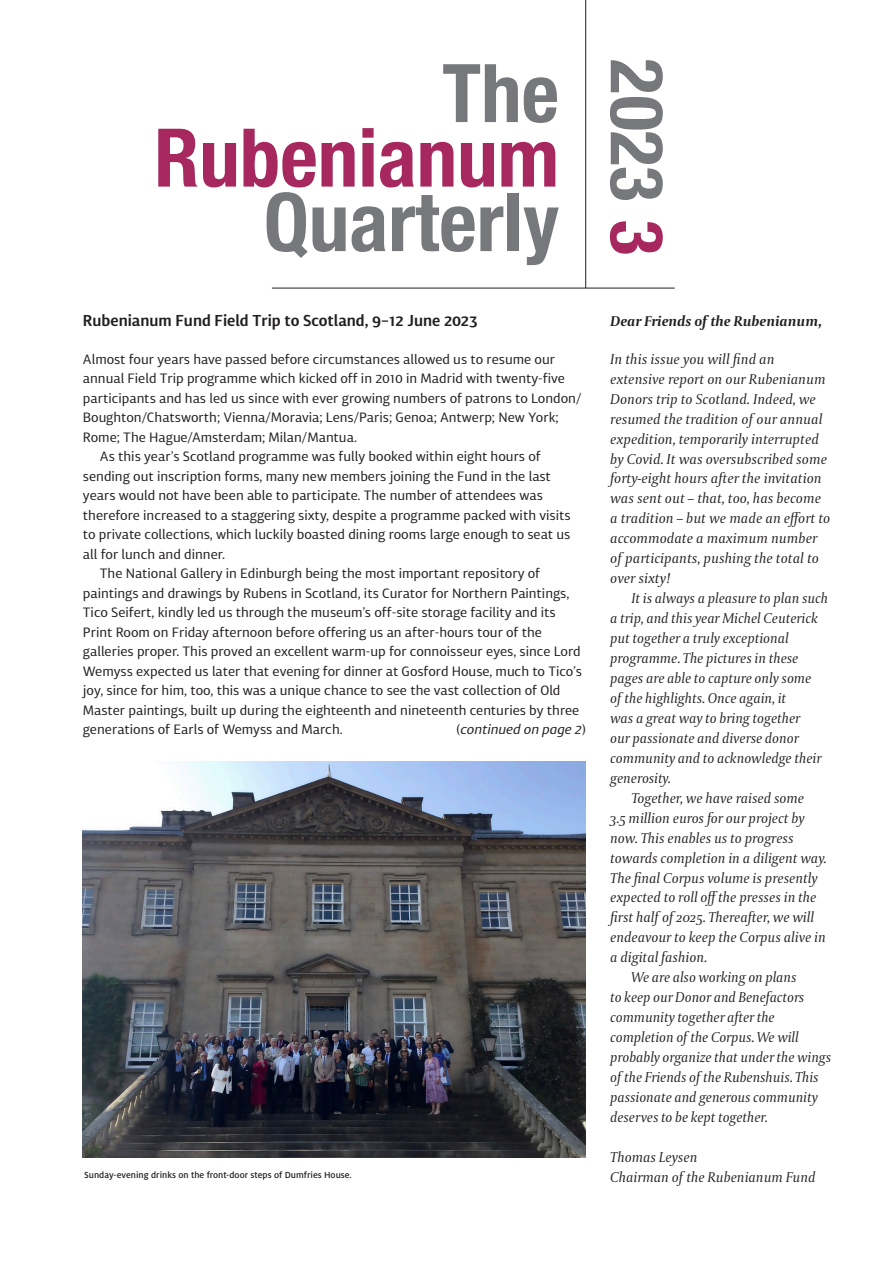
<style>
.page{position:relative;width:893px;height:1263px;background:#fff}
.page>*{position:absolute;margin:0;border:0;box-sizing:border-box;transform-origin:0 0}
.t1{font:700 condensed 81px "Helvetica Neue";color:#76787b}
.t2{font:700 condensed 81px "Helvetica Neue";color:#a7285f}
.t3{font:700 condensed 73.5px "Helvetica Neue";color:#76787b}
.tb2{font:600 15.75px "Diaria Sans Pro";color:#231f20}
.edit{font:italic 15px/20px "Capitolium 2";color:#231f20}
.edit2{font:italic 700 15px "Capitolium 2";color:#231f20}
.p_8_5_12{font:13.5px/19.5px "Diaria Sans Pro";color:#231f20}
.p_8_5_12-2{font:italic 13.5px "Diaria Sans Pro";color:#231f20}
.bs_Milo{font:500 9.75px "Milo OT";color:#231f20}
.s1{font-style:normal}
.s2{color:#a7285f}
</style>
<div class="page">
<hr style="left:585px;top:0;width:1px;height:288px;background:#231f20">
<hr style="left:272px;top:288px;width:403px;height:1px;background:#231f20">
<img style="left:83px;top:761px;width:502px;height:397px">
<p class="t1" style="left:442px;top:26px;width:118px">The</p>
<p class="t2" style="left:154px;top:90px;width:406px">Rubenianum</p>
<p class="t1" style="left:264px;top:155px;width:297px">Quarterly</p>
<p class="tb2" style="left:83px;top:310px;width:396px">Rubenianum Fund Field Trip to Scotland, 9–12 June 2023</p>
<p class="p_8_5_12" style="left:83px;top:349px;width:500px">Almost four years have passed before circumstances allowed us to resume our annual Field Trip programme which kicked off in 2010 in Madrid with twenty-five participants and has led us since with ever growing numbers of patrons to London/ Boughton/Chatsworth; Vienna/Moravia; Lens/Paris; Genoa; Antwerp; New York; Rome; The Hague/Amsterdam; Milan/Mantua.</p>
<p class="p_8_5_12" style="left:83px;top:446px;width:489px;text-indent:17px">As this year’s Scotland programme was fully booked within eight hours of sending out inscription forms, many new members joining the Fund in the last years would not have been able to participate. The number of attendees was therefore increased to a staggering sixty, despite a programme packed with visits to private collections, which luckily boasted dining rooms large enough to seat us all for lunch and dinner.</p>
<p class="p_8_5_12" style="left:83px;top:563px;width:501px;text-indent:17px">The National Gallery in Edinburgh being the most important repository of paintings and drawings by Rubens in Scotland, its Curator for Northern Paintings, Tico Seifert, kindly led us through the museum’s off-site storage facility and its Print Room on Friday afternoon before offering us an after-hours tour of the galleries proper. This proved an excellent warm-up for connoisseur eyes, since Lord Wemyss expected us later that evening for dinner at Gosford House, much to Tico’s joy, since for him, too, this was a unique chance to see the vast collection of Old Master paintings, built up during the eighteenth and nineteenth centuries by three generations of Earls of Wemyss and March.</p>
<p class="p_8_5_12-2" style="left:456px;top:721px;width:131px"><span class="s1">(</span>continued on page 2<span class="s1">)</span></p>
<p class="bs_Milo" style="left:84px;top:1169px;width:269px">Sunday-evening drinks on the front-door steps of Dumfries House.</p>
<p class="t3" style="left:698px;top:59px;width:198px;rotate:90deg">2023 <span class="s2">3</span></p>
<p class="edit2" style="left:610px;top:311px;width:213px">Dear Friends of the Rubenianum,</p>
<p class="edit" style="left:610px;top:348px;width:222px">In this issue you will find an extensive report on our Rubenianum Donors trip to Scotland. Indeed, we resumed the tradition of our annual expedition, temporarily interrupted by Covid. It was oversubscribed some forty-eight hours after the invitation was sent out – that, too, has become a tradition – but we made an effort to accommodate a maximum number of participants, pushing the total to over sixty!</p>
<p class="edit" style="left:610px;top:588px;width:219px;text-indent:21px">It is always a pleasure to plan such a trip, and this year Michel Ceuterick put together a truly exceptional programme. The pictures in these pages are able to capture only some<br>of the highlights. Once again, it<br>was a great way to bring together<br>our passionate and diverse donor community and to acknowledge their generosity.</p>
<p class="edit" style="left:610px;top:787px;width:218px;text-indent:21px">Together, we have raised some<br>3.5 million euros for our project by now. This enables us to progress towards completion in a diligent way.<br>The final Corpus volume is presently expected to roll offthe presses in the first half of 2025. Thereafter, we will endeavour to keep the Corpus alive in a digital fashion.</p>
<p class="edit" style="left:610px;top:967px;width:222px;text-indent:21px">We are also working on plans<br>to keep our Donor and Benefactors community together after the completion of the Corpus. We will probably organize that under the wings of the Friends of the Rubenshuis. This passionate and generous community deserves to be kept together.</p>
<p class="edit" style="left:610px;top:1146px;width:89px">Thomas Leysen</p>
<p class="edit" style="left:610px;top:1166px;width:207px">Chairman of the Rubenianum Fund</p>
</div>
